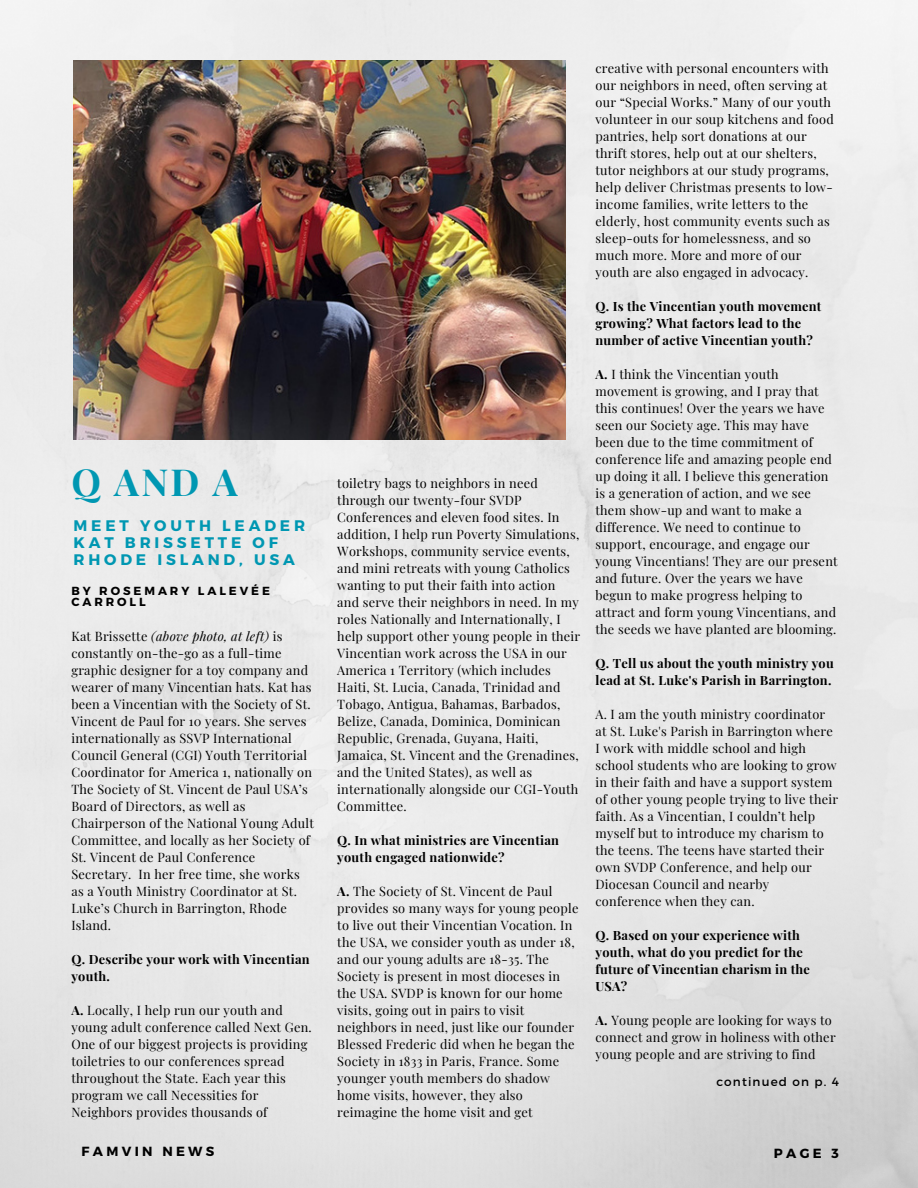
<style>
.page{position:relative;width:918px;height:1188px;background:#fff}
.page>*{position:absolute;margin:0;border:0;box-sizing:border-box;transform-origin:0 0}
.t1{font:700 37.35px "Playfair Display";color:#0097b2}
.t2{font:700 15.3px/16.8px "Montserrat";letter-spacing:.25em;color:#0097b2}
.t3{font:700 13.2px "Montserrat";letter-spacing:.25em;color:#000}
.t4{font:12.75px/17px "Playfair Display";letter-spacing:.02em;color:#000}
.t5{font:700 12.75px/17px "Playfair Display";letter-spacing:.02em;color:#000}
.t6{font:12px "Montserrat";letter-spacing:.095em;color:#000}
.t7{font:700 11.7px/10.8px "Montserrat";letter-spacing:.25em;color:#000}
.s1{font-style:italic}
.s2{font-weight:700}
</style>
<div class="page">
<img style="left:0;top:0;width:918px;height:1188px">
<img style="left:74px;top:61px;width:491px;height:379px">
<p class="t1" style="left:71px;top:455px;width:168px">Q AND A</p>
<p class="t2" style="left:74px;top:516px;width:233px">MEET YOUTH LEADER<br>KAT BRISSETTE OF<br>RHODE ISLAND, USA</p>
<p class="t7" style="left:71px;top:585px;width:200px">BY ROSEMARY LALEVÉE<br>CARROLL</p>
<p class="t4" style="left:71px;top:627px;width:244px">Kat Brissette <span class="s1">(above photo, at left)</span> is constantly on-the-go as a full-time graphic designer for a toy company and wearer of many Vincentian hats. Kat has been a Vincentian with the Society of St.<br>Vincent de Paul for 10 years. She serves internationally as SSVP International Council General (CGI) Youth Territorial Coordinator for America 1, nationally on The Society of St. Vincent de Paul USA’s Board of Directors, as well as Chairperson of the National Young Adult Committee, and locally as her Society of St. Vincent de Paul Conference Secretary. In her free time, she works as a Youth Ministry Coordinator at St.<br>Luke’s Church in Barrington, Rhode Island.</p>
<p class="t5" style="left:71px;top:950px;width:240px">Q. Describe your work with Vincentian youth.</p>
<p class="t4" style="left:71px;top:1001px;width:242px"><span class="s2">A.</span> Locally, I help run our youth and young adult conference called Next Gen.<br>One of our biggest projects is providing toiletries to our conferences spread throughout the State. Each year this program we call Necessities for Neighbors provides thousands of</p>
<p class="t4" style="left:337px;top:474px;width:244px">toiletry bags to neighbors in need through our twenty-four SVDP Conferences and eleven food sites. In addition, I help run Poverty Simulations, Workshops, community service events, and mini retreats with young Catholics wanting to put their faith into action and serve their neighbors in need. In my roles Nationally and Internationally, I help support other young people in their Vincentian work across the USA in our America 1 Territory (which includes Haiti, St. Lucia, Canada, Trinidad and Tobago, Antigua, Bahamas, Barbados, Belize, Canada, Dominica, Dominican Republic, Grenada, Guyana, Haiti, Jamaica, St. Vincent and the Grenadines, and the United States), as well as internationally alongside our CGI-Youth Committee.</p>
<p class="t5" style="left:337px;top:831px;width:223px">Q. In what ministries are Vincentian youth engaged nationwide?</p>
<p class="t4" style="left:337px;top:882px;width:243px"><span class="s2">A.</span> The Society of St. Vincent de Paul provides so many ways for young people to live out their Vincentian Vocation. In the USA, we consider youth as under 18, and our young adults are 18-35. The Society is present in most dioceses in the USA. SVDP is known for our home visits, going out in pairs to visit neighbors in need, just like our founder Blessed Frederic did when he began the Society in 1833 in Paris, France. Some younger youth members do shadow home visits, however, they also reimagine the home visit and get</p>
<p class="t4" style="left:595px;top:59px;width:240px">creative with personal encounters with our neighbors in need, often serving at our “Special Works.” Many of our youth volunteer in our soup kitchens and food pantries, help sort donations at our thrift stores, help out at our shelters, tutor neighbors at our study programs, help deliver Christmas presents to low&shy;income families, write letters to the elderly, host community events such as sleep-outs for homelessness, and so much more. More and more of our youth are also engaged in advocacy.</p>
<p class="t5" style="left:595px;top:297px;width:228px">Q. Is the Vincentian youth movement growing? What factors lead to the number of active Vincentian youth?</p>
<p class="t4" style="left:595px;top:365px;width:244px"><span class="s2">A.</span> I think the Vincentian youth movement is growing, and I pray that this continues! Over the years we have seen our Society age. This may have been due to the time commitment of conference life and amazing people end up doing it all. I believe this generation is a generation of action, and we see them show-up and want to make a difference. We need to continue to support, encourage, and engage our young Vincentians! They are our present and future. Over the years we have begun to make progress helping to attract and form young Vincentians, and the seeds we have planted are blooming.</p>
<p class="t5" style="left:595px;top:654px;width:240px">Q. Tell us about the youth ministry you lead at St. Luke's Parish in Barrington.</p>
<p class="t4" style="left:595px;top:705px;width:244px">A. I am the youth ministry coordinator at St. Luke's Parish in Barrington where I work with middle school and high school students who are looking to grow in their faith and have a support system of other young people trying to live their faith. As a Vincentian, I couldn’t help myself but to introduce my charism to the teens. The teens have started their own SVDP Conference, and help our Diocesan Council and nearby conference when they can.</p>
<p class="t5" style="left:595px;top:926px;width:216px">Q. Based on your experience with youth, what do you predict for the future of Vincentian charism in the<br>USA?</p>
<p class="t4" style="left:595px;top:1011px;width:242px"><span class="s2">A.</span> Young people are looking for ways to connect and grow in holiness with other young people and are striving to find</p>
<p class="t6" style="left:716px;top:1074px;width:124px">continued on p. 4</p>
<p class="t3" style="left:82px;top:1142px;width:134px">FAMVIN NEWS</p>
<p class="t3" style="left:774px;top:1145px;width:66px">PAGE 3</p>
</div>
